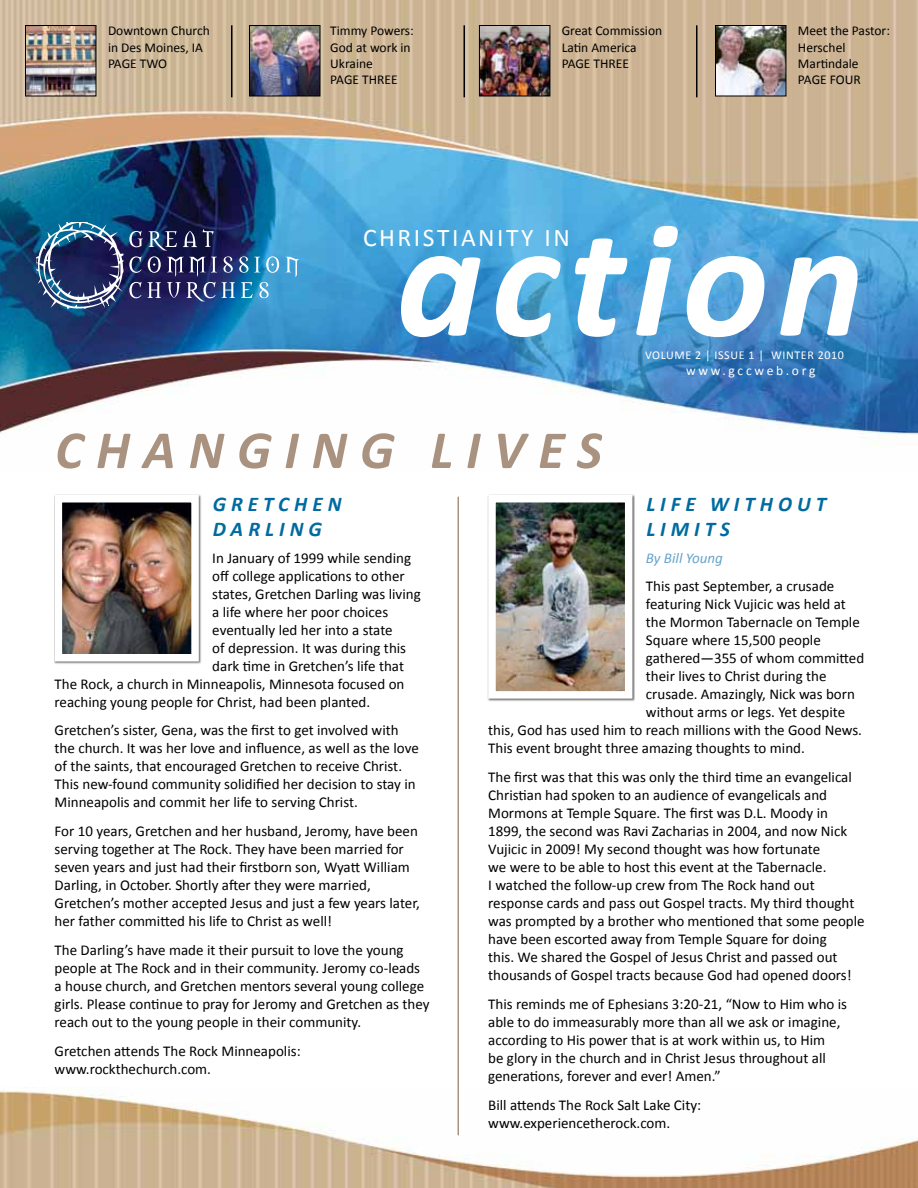
<style>
.page{position:relative;width:918px;height:1188px;background:#fff}
.page>*{position:absolute;margin:0;border:0;box-sizing:border-box;transform-origin:0 0}
.t1{font:italic 700 165px "Calibri";color:#fff}
.t2{font:italic 700 54px "Calibri";letter-spacing:.24em;color:#a99380}
.t3{font:25.5px "Calibri";letter-spacing:.1em;color:#fff}
.t4{font:italic 700 21px/25.2px "Calibri";letter-spacing:.24em;color:#006ba0}
.t5{font:15px/18px "Calibri";color:#000}
.t6{font:italic 15px "Calibri";color:#68a3c9}
.t7{font:13.5px/16.2px "Calibri";color:#000}
.t8{font:13.5px "Calibri";letter-spacing:.2em;color:#fff}
.t9{font:12px "Calibri";letter-spacing:.05em;color:#fff}
</style>
<div class="page">
<img style="left:0;top:0;width:918px;height:446px">
<img style="left:0;top:1088px;width:918px;height:100px">
<img style="left:27px;top:27px;width:67px;height:67px">
<div style="left:25px;top:25px;width:71px;height:71px;border:1px solid #000"></div>
<img style="left:251px;top:27px;width:67px;height:67px">
<div style="left:249px;top:25px;width:71px;height:71px;border:1px solid #000"></div>
<img style="left:481px;top:27px;width:67px;height:67px">
<div style="left:479px;top:25px;width:71px;height:71px;border:1px solid #000"></div>
<img style="left:717px;top:27px;width:67px;height:67px">
<div style="left:715px;top:25px;width:71px;height:71px;border:1px solid #000"></div>
<hr style="left:231px;top:25px;width:1px;height:72px;background:#000">
<hr style="left:464px;top:25px;width:1px;height:72px;background:#000">
<hr style="left:696px;top:25px;width:2px;height:72px;background:#000">
<svg style="left:129px;top:231px;width:14px;height:16px"></svg>
<svg style="left:149px;top:231px;width:28px;height:19px"></svg>
<svg style="left:183px;top:231px;width:14px;height:16px"></svg>
<svg style="left:203px;top:229px;width:11px;height:18px"></svg>
<svg style="left:129px;top:256px;width:13px;height:17px"></svg>
<svg style="left:148px;top:256px;width:13px;height:17px"></svg>
<svg style="left:285px;top:257px;width:14px;height:20px"></svg>
<svg style="left:129px;top:282px;width:32px;height:16px"></svg>
<img style="left:167px;top:256px;width:112px;height:45px">
<img style="left:36px;top:222px;width:87px;height:87px">
<hr style="left:458px;top:497px;width:1px;height:638px;background:#a99380">
<div style="left:487px;top:494px;width:148px;height:207px;background:#000;opacity:.6"></div>
<img style="left:497px;top:504px;width:126px;height:186px">
<div style="left:488px;top:495px;width:144px;height:204px;border:8px solid #fff"></div>
<div style="left:54px;top:494px;width:148px;height:171px;background:#000;opacity:.6"></div>
<img style="left:64px;top:504px;width:126px;height:149px">
<div style="left:55px;top:495px;width:144px;height:167px;border:8px solid #fff"></div>
<p class="t7" style="left:108px;top:22px;width:103px">Downtown Church in Des Moines, IA<br>PAGE TWO</p>
<p class="t7" style="left:330px;top:22px;width:85px">Timmy Powers:<br>God at work in<br>Ukraine<br>PAGE THREE</p>
<p class="t7" style="left:562px;top:22px;width:102px">Great Commission<br>Latin America<br>PAGE THREE</p>
<p class="t7" style="left:798px;top:22px;width:93px">Meet the Pastor:<br>Herschel<br>Martindale<br>PAGE FOUR</p>
<h1 class="t1" style="left:396px;top:178px;width:470px">ACTION</h1>
<h3 class="t3" style="left:363px;top:221px;width:208px">CHRISTIANITY IN</h3>
<h2 class="t2" style="left:55px;top:417px;width:548px">CHANGING LIVES</h2>
<p class="t9" style="left:645px;top:347px;width:200px">VOLUME 2 | ISSUE 1 | WINTER 2010</p>
<p class="t8" style="left:686px;top:362px;width:131px">www.gccweb.org</p>
<h3 class="t4" style="left:213px;top:490px;width:130px">GRETCHEN<br>DARLING</h3>
<p class="t5" style="left:212px;top:548px;width:200px">In January of 1999 while sending</p>
<p class="t5" style="left:212px;top:566px;width:194px">off college applications to other</p>
<p class="t5" style="left:212px;top:584px;width:210px">states, Gretchen Darling was living</p>
<p class="t5" style="left:212px;top:602px;width:177px">a life where her poor choices</p>
<p class="t5" style="left:212px;top:620px;width:182px">eventually led her into a state</p>
<p class="t5" style="left:212px;top:638px;width:195px">of depression. It was during this</p>
<p class="t5" style="left:212px;top:656px;width:193px">dark time in Gretchen’s life that</p>
<p class="t5" style="left:55px;top:674px;width:351px">The Rock, a church in Minneapolis, Minnesota focused on</p>
<p class="t5" style="left:55px;top:692px;width:317px">reaching young people for Christ, had been planted.</p>
<p class="t5" style="left:55px;top:721px;width:366px">Gretchen’s sister, Gena, was the first to get involved with the church. It was her love and influence, as well as the love of the saints, that encouraged Gretchen to receive Christ.<br>This new-found community solidified her decision to stay in Minneapolis and commit her life to serving Christ.</p>
<p class="t5" style="left:55px;top:822px;width:367px">For 10 years, Gretchen and her husband, Jeromy, have been serving together at The Rock. They have been married for seven years and just had their firstborn son, Wyatt William Darling, in October. Shortly after they were married, Gretchen’s mother accepted Jesus and just a few years later, her father committed his life to Christ as well!</p>
<p class="t5" style="left:55px;top:940px;width:377px">The Darling’s have made it their pursuit to love the young people at The Rock and in their community. Jeromy co-leads a house church, and Gretchen mentors several young college girls. Please continue to pray for Jeromy and Gretchen as they reach out to the young people in their community.</p>
<p class="t5" style="left:55px;top:1041px;width:248px">Gretchen attends The Rock Minneapolis: www.rockthechurch.com.</p>
<h3 class="t4" style="left:646px;top:490px;width:181px">LIFE WITHOUT<br>LIMITS</h3>
<p class="t6" style="left:646px;top:548px;width:79px">By Bill Young</p>
<p class="t5" style="left:646px;top:577px;width:190px">This past September, a crusade</p>
<p class="t5" style="left:646px;top:595px;width:201px">featuring Nick Vujicic was held at</p>
<p class="t5" style="left:646px;top:613px;width:215px">the Mormon Tabernacle on Temple</p>
<p class="t5" style="left:646px;top:631px;width:176px">Square where 15,500 people</p>
<p class="t5" style="left:646px;top:649px;width:220px">gathered—355 of whom committed</p>
<p class="t5" style="left:646px;top:667px;width:182px">their lives to Christ during the</p>
<p class="t5" style="left:646px;top:685px;width:211px">crusade. Amazingly, Nick was born</p>
<p class="t5" style="left:646px;top:703px;width:201px">without arms or legs. Yet despite</p>
<p class="t5" style="left:488px;top:721px;width:375px">this, God has used him to reach millions with the Good News.</p>
<p class="t5" style="left:488px;top:739px;width:318px">This event brought three amazing thoughts to mind.</p>
<p class="t5" style="left:488px;top:768px;width:378px">The first was that this was only the third time an evangelical Christian had spoken to an audience of evangelicals and Mormons at Temple Square. The first was D.L. Moody in 1899, the second was Ravi Zacharias in 2004, and now Nick Vujicic in 2009! My second thought was how fortunate<br>we were to be able to host this event at the Tabernacle.<br>I watched the follow-up crew from The Rock hand out response cards and pass out Gospel tracts. My third thought was prompted by a brother who mentioned that some people have been escorted away from Temple Square for doing<br>this. We shared the Gospel of Jesus Christ and passed out thousands of Gospel tracts because God had opened doors!</p>
<p class="t5" style="left:488px;top:994px;width:360px">This reminds me of Ephesians 3:20-21, “Now to Him who is able to do immeasurably more than all we ask or imagine, according to His power that is at work within us, to Him<br>be glory in the church and in Christ Jesus throughout all generations, forever and ever! Amen.”</p>
<p class="t5" style="left:488px;top:1095px;width:214px">Bill attends The Rock Salt Lake City: www.experiencetherock.com.</p>
</div>
